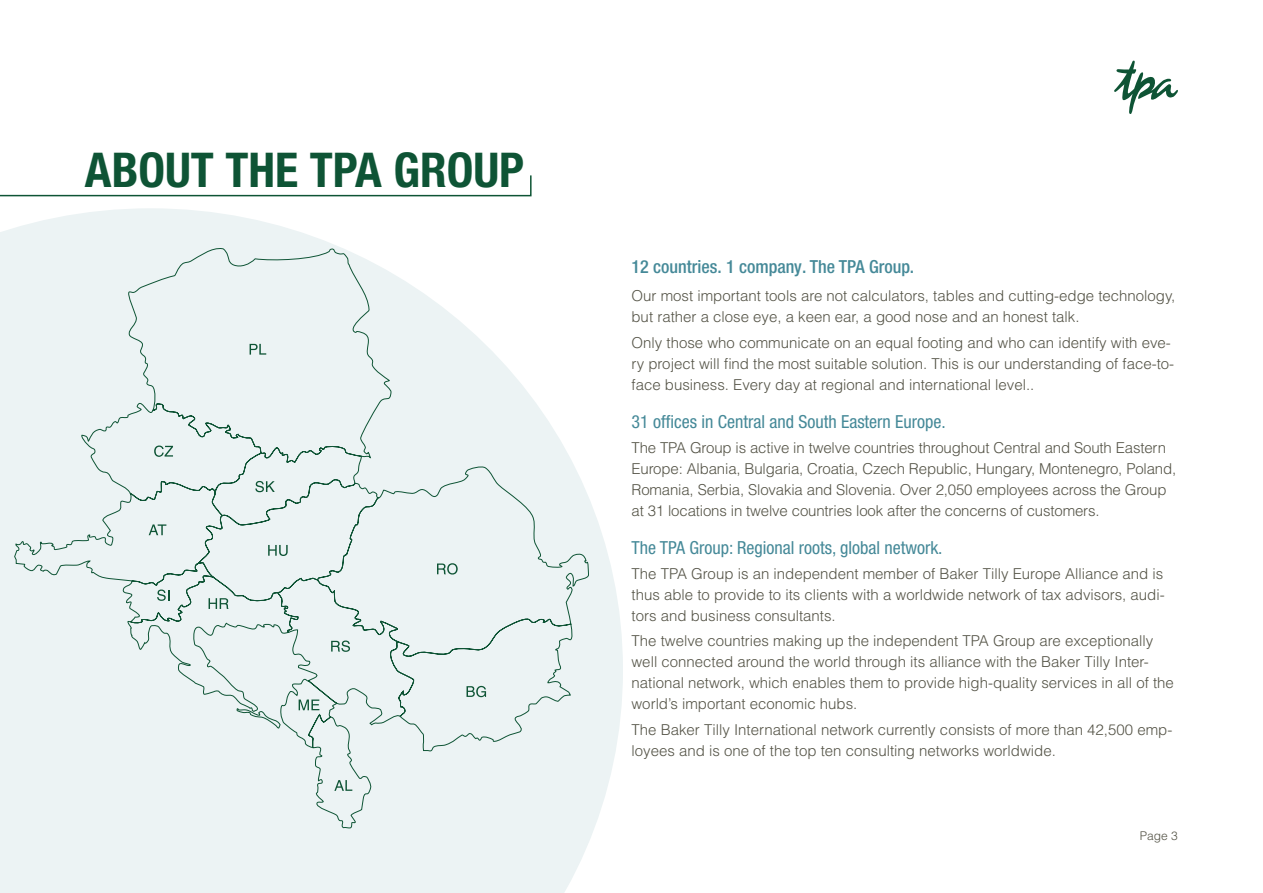
<style>
.page{position:relative;width:1263px;height:893px;background:#fff}
.page>*{position:absolute;margin:0;border:0;box-sizing:border-box;transform-origin:0 0}
.t1{font:700 condensed 48px "Helvetica Neue LT Pro";color:#0e5435}
.t2{font:condensed 18px "Helvetica Neue LT Pro";color:#458998}
.t3{font:500 condensed 18px "Helvetica Neue LT Pro";color:#458998}
.t4{font:300 15px/21px "Helvetica LT Std";color:#545346}
.t5{font:300 12px "Helvetica LT Std";color:#545346}
</style>
<div class="page">
<svg style="left:1114px;top:61px;width:64px;height:53px"></svg>
<svg style="left:0;top:208px;width:623px;height:685px;fill:#ecf3f4"></svg>
<svg style="left:0;top:175px;width:532px;height:22px"></svg>
<svg style="left:14px;top:248px;width:575px;height:580px;background:#e8f0f0"></svg>
<svg style="left:250px;top:344px;width:16px;height:11px"></svg>
<svg style="left:268px;top:545px;width:20px;height:11px"></svg>
<svg style="left:437px;top:563px;width:21px;height:12px"></svg>
<svg style="left:466px;top:686px;width:20px;height:11px"></svg>
<svg style="left:331px;top:640px;width:19px;height:12px"></svg>
<svg style="left:299px;top:699px;width:20px;height:11px"></svg>
<svg style="left:334px;top:780px;width:18px;height:11px"></svg>
<svg style="left:154px;top:445px;width:19px;height:12px"></svg>
<svg style="left:149px;top:524px;width:17px;height:11px"></svg>
<svg style="left:157px;top:589px;width:12px;height:12px"></svg>
<svg style="left:209px;top:598px;width:20px;height:11px"></svg>
<svg style="left:255px;top:481px;width:20px;height:11px"></svg>
<h1 class="t1" style="left:85px;top:141px;width:441px">ABOUT THE TPA GROUP</h1>
<p class="t3" style="left:631px;top:256px;width:284px">12 countries. 1 company. The TPA Group.</p>
<p class="t4" style="left:631px;top:285px;width:545px">Our most important tools are not calculators, tables and cutting-edge technology, but rather a close eye, a keen ear, a good nose and an honest talk.</p>
<p class="t4" style="left:631px;top:332px;width:544px">Only those who communicate on an equal footing and who can identify with eve&shy;ry project will find the most suitable solution. This is our understanding of face-to&shy;face business. Every day at regional and international level..</p>
<p class="t2" style="left:631px;top:411px;width:316px">31 offices in Central and South Eastern Europe.</p>
<p class="t4" style="left:631px;top:437px;width:546px">The TPA Group is active in twelve countries throughout Central and South Eastern Europe: Albania, Bulgaria, Croatia, Czech Republic, Hungary, Montenegro, Poland, Romania, Serbia, Slovakia and Slovenia. Over 2,050 employees across the Group at 31 locations in twelve countries look after the concerns of customers.</p>
<p class="t2" style="left:631px;top:537px;width:313px">The TPA Group: Regional roots, global network.</p>
<p class="t4" style="left:631px;top:563px;width:535px;text-align:justify">The TPA Group is an independent member of Baker Tilly Europe Alliance and is thus able to provide to its clients with a worldwide network of tax advisors, audi&shy;tors and business consultants.</p>
<p class="t4" style="left:631px;top:630px;width:544px">The twelve countries making up the independent TPA Group are exceptionally well connected around the world through its alliance with the Baker Tilly Inter&shy;national network, which enables them to provide high-quality services in all of the world’s important economic hubs.</p>
<p class="t4" style="left:631px;top:719px;width:542px">The Baker Tilly International network currently consists of more than 42,500 emp&shy;loyees and is one of the top ten consulting networks worldwide.</p>
<p class="t5" style="left:1140px;top:828px;width:40px">Page 3</p>
</div>
